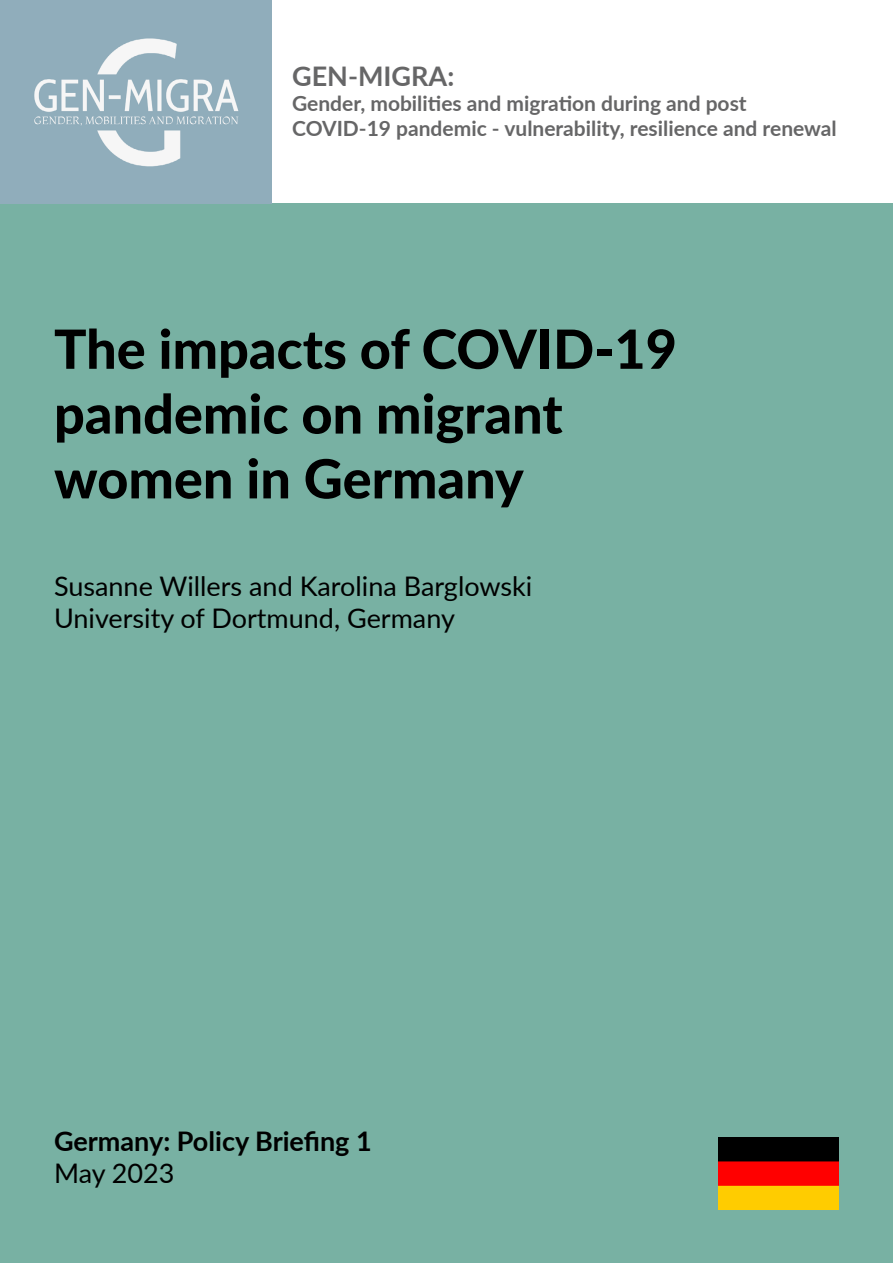
<style>
.page{position:relative;width:893px;height:1263px;background:#fff}
.page>*{position:absolute;margin:0;border:0;box-sizing:border-box;transform-origin:0 0}
.main_title{font:800 54px/64.8px "Lato";color:#000}
.Body_1{font:27px "Lato";color:#000}
.Body_2{font:700 27px "Lato";color:#000}
.gen_migra_title{font:700 27px "Lato";color:#666667}
.gen_migra_title-2{font:700 21px/25.2px "Lato";color:#666667}
</style>
<div class="page">
<div style="left:0;top:203px;width:893px;height:1060px;background:#78b1a3"></div>
<img style="left:719px;top:1137px;width:120px;height:72px">
<img style="left:0;top:0;width:271px;height:203px">
<h1 class="gen_migra_title" style="left:292px;top:56px;width:164px">GEN-MIGRA:</h1>
<h1 class="gen_migra_title-2" style="left:292px;top:90px;width:546px">Gender, mobilities and migration during and post<br>COVID-19 pandemic - vulnerability, resilience and renewal</h1>
<p class="main_title" style="left:54px;top:314px;width:624px">The impacts of COVID-19 pandemic on migrant women in Germany</p>
<p class="Body_1" style="left:54px;top:566px;width:480px">Susanne Willers and Karolina Barglowski</p>
<p class="Body_1" style="left:54px;top:599px;width:403px">University of Dortmund, Germany</p>
<p class="Body_2" style="left:54px;top:1121px;width:319px">Germany: Policy Briefing 1</p>
<p class="Body_1" style="left:54px;top:1154px;width:122px">May 2023</p>
</div>
